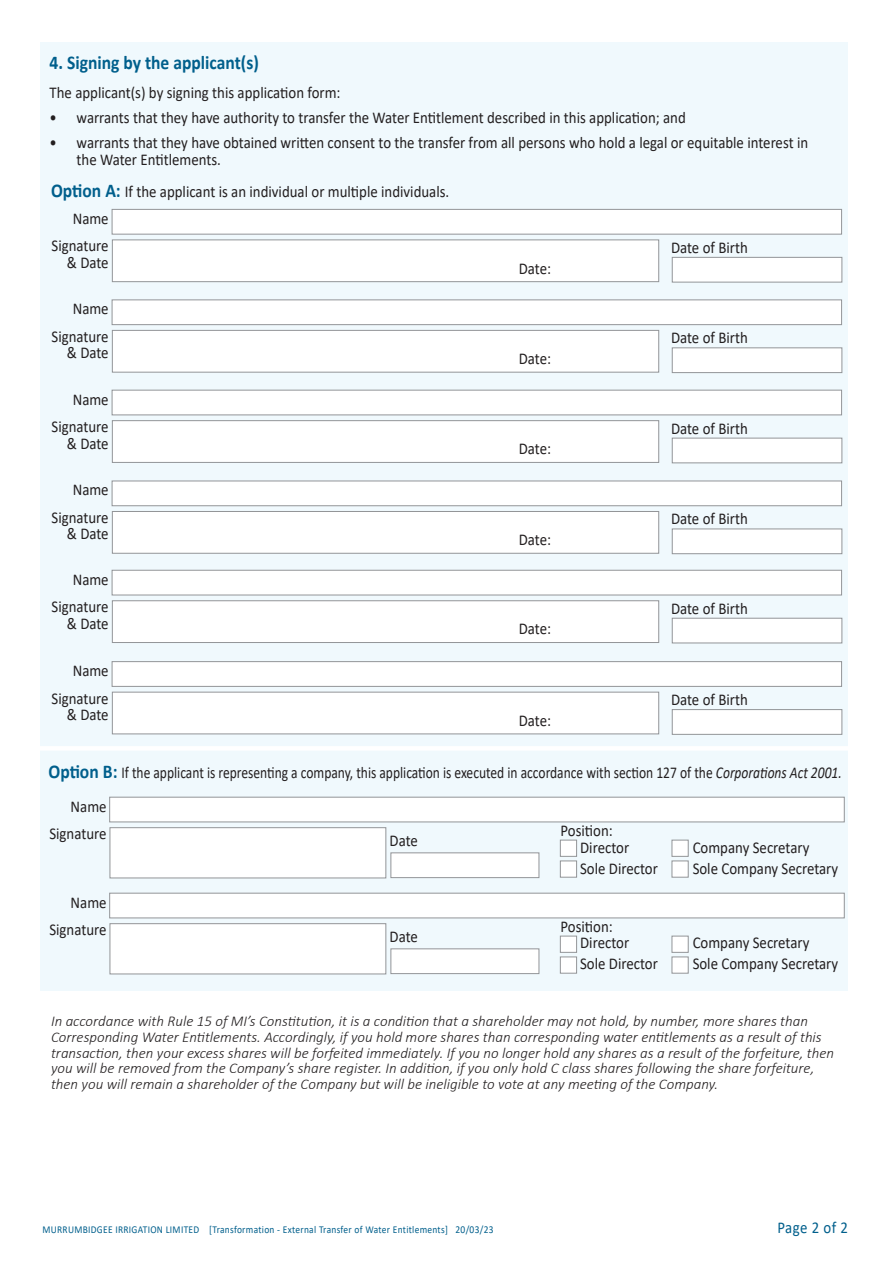
<style>
.page{position:relative;width:893px;height:1263px;background:#fff}
.page>*{position:absolute;margin:0;border:0;box-sizing:border-box;transform-origin:0 0}
.t1{font:700 19.5px "Calibri";color:#005f8c;scale:.9 1}
.t2{font:16.5px/16.5px "Calibri";color:#231f20;scale:.9 1}
.t3{font:16.5px "Calibri";color:#231f20;scale:.82 1}
.t4{font:16.5px "Calibri";letter-spacing:.025em;color:#005f8c;scale:.9 1}
.t5{font:italic 300 15px/15.8px "Calibri";color:#231f20}
.t6{font:10.5px "Calibri";letter-spacing:.03em;color:#005f8c;scale:.9 1}
.s1{font-weight:700;font-size:19.5px;color:#005f8c}
.s2{font-style:italic}
</style>
<div class="page">
<div style="left:40px;top:43px;width:808px;height:948px;background:#f0f9fd"></div>
<div style="left:112px;top:239px;width:547px;height:43px;background:#fff;border:1px solid #939598"></div>
<div style="left:112px;top:330px;width:547px;height:42px;background:#fff;border:1px solid #939598"></div>
<div style="left:112px;top:420px;width:547px;height:43px;background:#fff;border:1px solid #939598"></div>
<div style="left:112px;top:511px;width:547px;height:43px;background:#fff;border:1px solid #939598"></div>
<div style="left:112px;top:600px;width:547px;height:43px;background:#fff;border:1px solid #939598"></div>
<div style="left:112px;top:692px;width:547px;height:42px;background:#fff;border:1px solid #939598"></div>
<div style="left:112px;top:209px;width:730px;height:25px;background:#fff;border:1px solid #939598"></div>
<div style="left:112px;top:299px;width:730px;height:26px;background:#fff;border:1px solid #939598"></div>
<div style="left:112px;top:390px;width:730px;height:25px;background:#fff;border:1px solid #939598"></div>
<div style="left:112px;top:481px;width:730px;height:25px;background:#fff;border:1px solid #939598"></div>
<div style="left:112px;top:570px;width:730px;height:25px;background:#fff;border:1px solid #939598"></div>
<div style="left:112px;top:661px;width:730px;height:26px;background:#fff;border:1px solid #939598"></div>
<div style="left:672px;top:257px;width:170px;height:25px;background:#fff;border:1px solid #939598"></div>
<div style="left:672px;top:347px;width:170px;height:26px;background:#fff;border:1px solid #939598"></div>
<div style="left:672px;top:438px;width:170px;height:25px;background:#fff;border:1px solid #939598"></div>
<div style="left:672px;top:529px;width:170px;height:25px;background:#fff;border:1px solid #939598"></div>
<div style="left:672px;top:618px;width:170px;height:25px;background:#fff;border:1px solid #939598"></div>
<div style="left:672px;top:709px;width:170px;height:26px;background:#fff;border:1px solid #939598"></div>
<div style="left:17px;top:746px;width:846px;height:5px;background:#fff"></div>
<div style="left:110px;top:827px;width:276px;height:51px;background:#fff;border:1px solid #939598"></div>
<div style="left:110px;top:923px;width:276px;height:51px;background:#fff;border:1px solid #939598"></div>
<div style="left:109px;top:797px;width:736px;height:25px;background:#fff;border:1px solid #939598"></div>
<div style="left:109px;top:893px;width:736px;height:25px;background:#fff;border:1px solid #939598"></div>
<div style="left:390px;top:852px;width:149px;height:26px;background:#fff;border:1px solid #939598"></div>
<div style="left:390px;top:948px;width:149px;height:26px;background:#fff;border:1px solid #939598"></div>
<div style="left:560px;top:840px;width:17px;height:17px;background:#fff;border:1px solid #939598"></div>
<div style="left:560px;top:936px;width:17px;height:17px;background:#fff;border:1px solid #939598"></div>
<div style="left:560px;top:860px;width:17px;height:17px;background:#fff;border:1px solid #939598"></div>
<div style="left:560px;top:956px;width:17px;height:17px;background:#fff;border:1px solid #939598"></div>
<div style="left:672px;top:840px;width:17px;height:17px;background:#fff;border:1px solid #939598"></div>
<div style="left:672px;top:936px;width:17px;height:17px;background:#fff;border:1px solid #939598"></div>
<div style="left:672px;top:860px;width:17px;height:17px;background:#fff;border:1px solid #939598"></div>
<div style="left:672px;top:956px;width:17px;height:17px;background:#fff;border:1px solid #939598"></div>
<p class="t1" style="left:50px;top:49px;width:234px">4. Signing by the applicant(s)</p>
<p class="t2" style="left:50px;top:84px;width:325px">The applicant(s) by signing this application form:</p>
<p class="t2" style="left:50px;top:109px;width:708px">• warrants that they have authority to transfer the Water Entitlement described in this application; and</p>
<p class="t2" style="left:77px;top:134px;width:814px;text-indent:-27px">• warrants that they have obtained written consent to the transfer from all persons who hold a legal or equitable interest in the Water Entitlements.</p>
<p class="t2" style="left:51px;top:183px;width:444px"><span class="s1">Option A:</span> If the applicant is an individual or multiple individuals.</p>
<p class="t2" style="left:73px;top:210px;width:41px">Name</p>
<p class="t2" style="left:52px;top:237px;width:65px">Signature</p>
<p class="t2" style="left:67px;top:254px;width:48px">&amp; Date</p>
<p class="t2" style="left:73px;top:300px;width:41px">Name</p>
<p class="t2" style="left:52px;top:328px;width:65px">Signature</p>
<p class="t2" style="left:67px;top:344px;width:48px">&amp; Date</p>
<p class="t2" style="left:73px;top:390px;width:41px">Name</p>
<p class="t2" style="left:52px;top:418px;width:65px">Signature</p>
<p class="t2" style="left:67px;top:434px;width:48px">&amp; Date</p>
<p class="t2" style="left:73px;top:481px;width:41px">Name</p>
<p class="t2" style="left:52px;top:509px;width:65px">Signature</p>
<p class="t2" style="left:67px;top:525px;width:48px">&amp; Date</p>
<p class="t2" style="left:73px;top:571px;width:41px">Name</p>
<p class="t2" style="left:52px;top:598px;width:65px">Signature</p>
<p class="t2" style="left:67px;top:615px;width:48px">&amp; Date</p>
<p class="t2" style="left:73px;top:662px;width:41px">Name</p>
<p class="t2" style="left:52px;top:689px;width:65px">Signature</p>
<p class="t2" style="left:67px;top:706px;width:48px">&amp; Date</p>
<p class="t2" style="left:519px;top:259px;width:37px">Date:</p>
<p class="t2" style="left:519px;top:350px;width:37px">Date:</p>
<p class="t2" style="left:519px;top:440px;width:37px">Date:</p>
<p class="t2" style="left:519px;top:531px;width:37px">Date:</p>
<p class="t2" style="left:519px;top:620px;width:37px">Date:</p>
<p class="t2" style="left:519px;top:712px;width:37px">Date:</p>
<p class="t2" style="left:671px;top:239px;width:87px">Date of Birth</p>
<p class="t2" style="left:671px;top:329px;width:87px">Date of Birth</p>
<p class="t2" style="left:671px;top:419px;width:87px">Date of Birth</p>
<p class="t2" style="left:671px;top:510px;width:87px">Date of Birth</p>
<p class="t2" style="left:671px;top:599px;width:87px">Date of Birth</p>
<p class="t2" style="left:671px;top:691px;width:87px">Date of Birth</p>
<p class="t3" style="left:49px;top:761px;width:969px"><span class="s1">Option B:</span> If the applicant is representing a company, this application is executed in accordance with section 127 of the <span class="s2">Corporations Act 2001.</span></p>
<p class="t2" style="left:71px;top:797px;width:41px">Name</p>
<p class="t2" style="left:49px;top:825px;width:65px">Signature</p>
<p class="t2" style="left:71px;top:893px;width:41px">Name</p>
<p class="t2" style="left:49px;top:921px;width:65px">Signature</p>
<p class="t2" style="left:390px;top:832px;width:33px">Date</p>
<p class="t2" style="left:390px;top:928px;width:33px">Date</p>
<p class="t2" style="left:560px;top:822px;width:60px">Position:</p>
<p class="t2" style="left:580px;top:839px;width:56px">Director</p>
<p class="t2" style="left:693px;top:839px;width:131px">Company Secretary</p>
<p class="t2" style="left:580px;top:860px;width:88px">Sole Director</p>
<p class="t2" style="left:693px;top:860px;width:163px">Sole Company Secretary</p>
<p class="t2" style="left:560px;top:918px;width:60px">Position:</p>
<p class="t2" style="left:580px;top:934px;width:56px">Director</p>
<p class="t2" style="left:693px;top:934px;width:131px">Company Secretary</p>
<p class="t2" style="left:580px;top:955px;width:88px">Sole Director</p>
<p class="t2" style="left:693px;top:955px;width:163px">Sole Company Secretary</p>
<p class="t5" style="left:51px;top:1013px;width:784px">In accordance with Rule 15 of MI’s Constitution, it is a condition that a shareholder may not hold, by number, more shares than Corresponding Water Entitlements. Accordingly, if you hold more shares than corresponding water entitlements as a result of this transaction, then your excess shares will be forfeited immediately. If you no longer hold any shares as a result of the forfeiture, then you will be removed from the Company’s share register. In addition, if you only hold C class shares following the share forfeiture, then you will remain a shareholder of the Company but will be ineligible to vote at any meeting of the Company.</p>
<p class="t6" style="left:43px;top:1222px;width:503px">MURRUMBIDGEE IRRIGATION LIMITED [Transformation - External Transfer of Water Entitlements] 20/03/23</p>
<p class="t4" style="left:777px;top:1216px;width:80px">Page 2 of 2</p>
</div>
